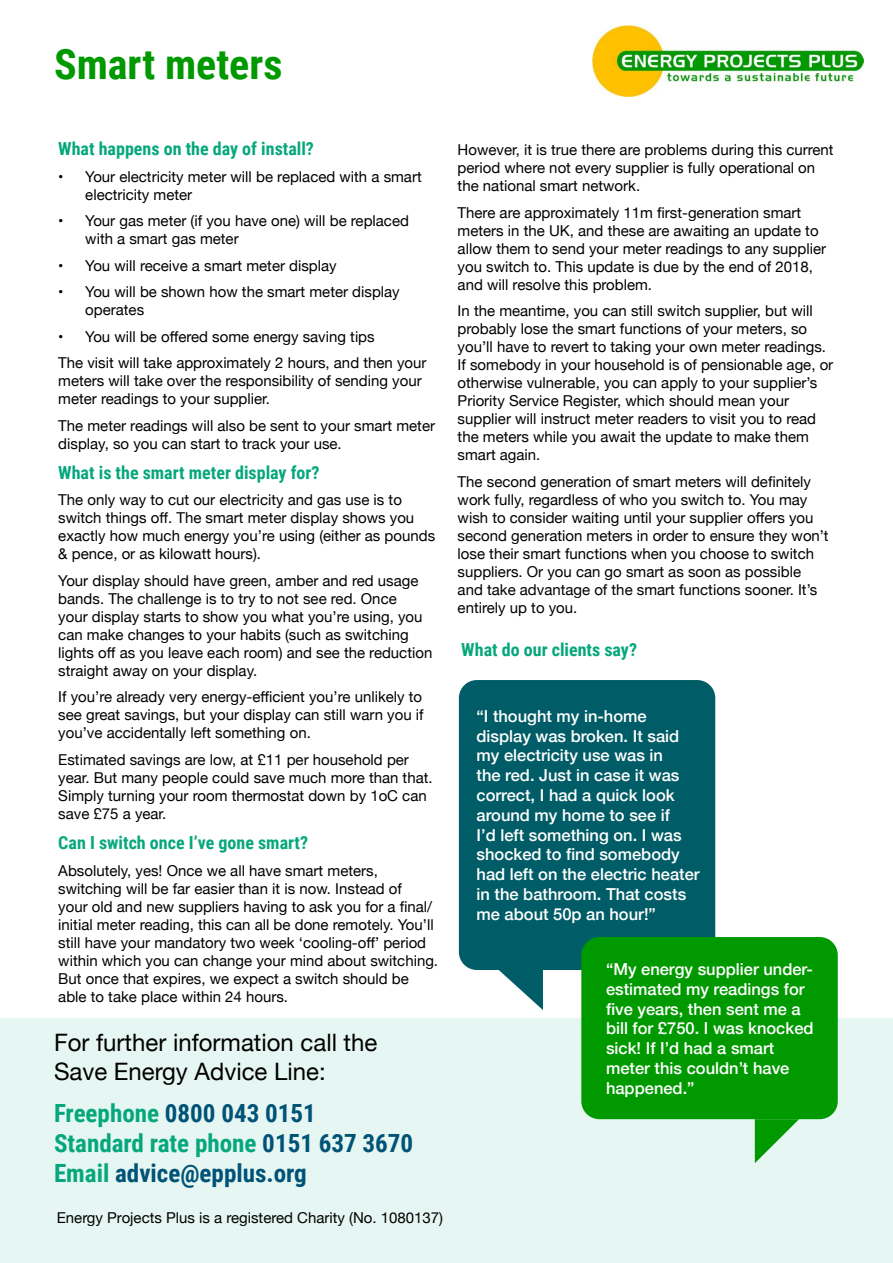
<style>
.page{position:relative;width:893px;height:1263px;background:#fff}
.page>*{position:absolute;margin:0;border:0;box-sizing:border-box;transform-origin:0 0}
.t1{font:700 42px "Roboto Condensed";color:#090}
.t2{font:700 25.05px/30px "Roboto Condensed";color:#005377}
.t3{font:24px/28.8px "Helvetica Neue";color:#000}
.t4{font:700 18px "Roboto Condensed";color:#06a77d}
.t5{font:500 16.5px/19.8px "Helvetica Neue";color:#fff}
.t6{font:15px/18px "Helvetica Neue";color:#000}
.s1{color:#06a77d}
</style>
<div class="page">
<div style="left:0;top:1018px;width:893px;height:245px;background:#e6f6f2"></div>
<img style="left:593px;top:26px;width:270px;height:70px">
<svg style="left:499px;top:970px;width:44px;height:40px"></svg>
<div style="left:459px;top:680px;width:256px;height:290px;background:#005c66;border-radius:18px"></div>
<div style="left:581px;top:937px;width:257px;height:182px;background:#090;border-radius:18px"></div>
<svg style="left:755px;top:1119px;width:44px;height:44px"></svg>
<h1 class="t1" style="left:54px;top:34px;width:230px">Smart meters</h1>
<p class="t4" style="left:58px;top:136px;width:257px">What happens on the day of install?</p>
<p class="t6" style="left:85px;top:168px;width:338px;text-indent:-27px">• Your electricity meter will be replaced with a smart electricity meter</p>
<p class="t6" style="left:85px;top:213px;width:325px;text-indent:-27px">• Your gas meter (if you have one) will be replaced with a smart gas meter</p>
<p class="t6" style="left:58px;top:257px;width:280px">• You will receive a smart meter display</p>
<p class="t6" style="left:85px;top:284px;width:316px;text-indent:-27px">• You will be shown how the smart meter display operates</p>
<p class="t6" style="left:58px;top:324px;width:370px;line-height:26.5px">• You will be offered some energy saving tips<br>The visit will take approximately 2 hours, and then your</p>
<p class="t6" style="left:58px;top:373px;width:365px">meters will take over the responsibility of sending your meter readings to your supplier.</p>
<p class="t6" style="left:58px;top:417px;width:378px">The meter readings will also be sent to your smart meter display, so you can start to track your use.</p>
<p class="t4" style="left:58px;top:460px;width:263px">What is the smart meter display for?</p>
<p class="t6" style="left:58px;top:492px;width:378px">The only way to cut our electricity and gas use is to switch things off. The smart meter display shows you exactly how much energy you’re using (either as pounds &amp; pence, or as kilowatt hours).</p>
<p class="t6" style="left:58px;top:572px;width:376px">Your display should have green, amber and red usage bands. The challenge is to try to not see red. Once<br>your display starts to show you what you’re using, you can make changes to your habits (such as switching lights off as you leave each room) and see the reduction straight away on your display.</p>
<p class="t6" style="left:58px;top:689px;width:367px;text-align:justify">If you’re already very energy-efficient you’re unlikely to see great savings, but your display can still warn you if you’ve accidentally left something on.</p>
<p class="t6" style="left:58px;top:751px;width:376px">Estimated savings are low, at £11 per household per year. But many people could save much more than that.<br>Simply turning your room thermostat down by 1oC can save £75 a year.</p>
<p class="t4" style="left:58px;top:830px;width:251px">Can I switch once I’ve gone smart?</p>
<p class="t6" style="left:58px;top:862px;width:381px">Absolutely, yes! Once we all have smart meters, switching will be far easier than it is now. Instead of<br>your old and new suppliers having to ask you for a final/ initial meter reading, this can all be done remotely. You’ll still have your mandatory two week ‘cooling-off’ period within which you can change your mind about switching.<br>But once that expires, we expect a switch should be able to take place within 24 hours.</p>
<h3 class="t3" style="left:54px;top:1030px;width:325px">For further information call the<br>Save Energy Advice Line:</h3>
<h2 class="t2" style="left:54px;top:1097px;width:361px"><span class="s1">Freephone</span> 0800 043 0151<br><span class="s1">Standard rate phone</span> 0151 637 3670<br><span class="s1">Email</span> advice@epplus.org</h2>
<p class="t6" style="left:57px;top:1210px;width:388px">Energy Projects Plus is a registered Charity (No. 1080137)</p>
<p class="t6" style="left:458px;top:142px;width:377px">However, it is true there are problems during this current period where not every supplier is fully operational on the national smart network.</p>
<p class="t6" style="left:458px;top:204px;width:370px">There are approximately 11m first-generation smart meters in the UK, and these are awaiting an update to allow them to send your meter readings to any supplier you switch to. This update is due by the end of 2018, and will resolve this problem.</p>
<p class="t6" style="left:458px;top:303px;width:377px">In the meantime, you can still switch supplier, but will probably lose the smart functions of your meters, so you’ll have to revert to taking your own meter readings.<br>If somebody in your household is of pensionable age, or otherwise vulnerable, you can apply to your supplier’s Priority Service Register, which should mean your supplier will instruct meter readers to visit you to read the meters while you await the update to make them smart again.</p>
<p class="t6" style="left:458px;top:473px;width:372px">The second generation of smart meters will definitely work fully, regardless of who you switch to. You may wish to consider waiting until your supplier offers you second generation meters in order to ensure they won’t lose their smart functions when you choose to switch suppliers. Or you can go smart as soon as possible and take advantage of the smart functions sooner. It’s entirely up to you.</p>
<p class="t4" style="left:461px;top:637px;width:177px">What do our clients say?</p>
<p class="t5" style="left:476px;top:705px;width:225px">“I thought my in-home display was broken. It said my electricity use was in<br>the red. Just in case it was correct, I had a quick look around my home to see if<br>I’d left something on. I was shocked to find somebody had left on the electric heater in the bathroom. That costs me about 50p an hour!”</p>
<p class="t5" style="left:606px;top:958px;width:209px">“My energy supplier under&shy;estimated my readings for five years, then sent me a bill for £750. I was knocked sick! If I’d had a smart meter this couldn’t have happened.”</p>
</div>
